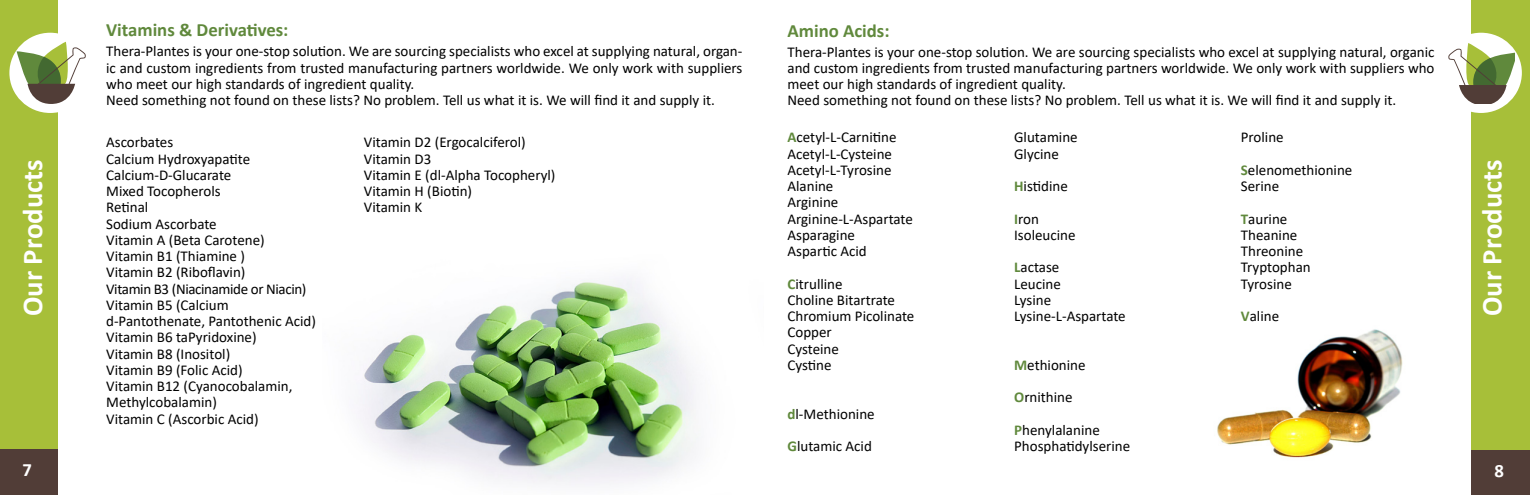
<style>
.page{position:relative;width:1530px;height:495px;background:#fff}
.page>*{position:absolute;margin:0;border:0;box-sizing:border-box;transform-origin:0 0}
.t1{font:700 28.75px "Calibri";color:#fff}
.t2{font:700 18.75px "Calibri";color:#60893c}
.t3{font:700 18.75px "Calibri";color:#fff}
.t4{font:15px/16.2px "Calibri";color:#000}
.s1{font-weight:700;color:#60893c}
</style>
<div class="page">
<img style="left:358px;top:278px;width:340px;height:207px">
<img style="left:1217px;top:329px;width:186px;height:129px">
<div style="left:1472px;top:0;width:58px;height:495px;background:#a7bf39"></div>
<div style="left:1440px;top:33px;width:82px;height:80px;background:#fff;border-radius:50%"></div>
<svg style="left:1448px;top:43px;width:67px;height:61px"></svg>
<div style="left:1472px;top:450px;width:58px;height:45px;background:#513d37"></div>
<div style="left:0;top:0;width:58px;height:495px;background:#a7bf39"></div>
<div style="left:0;top:450px;width:58px;height:45px;background:#513d37"></div>
<div style="left:9px;top:33px;width:82px;height:80px;background:#fff;border-radius:50%"></div>
<svg style="left:17px;top:42px;width:69px;height:62px"></svg>
<h1 class="t1" style="left:12px;top:316px;width:158px;rotate:-90deg">Our Products</h1>
<p class="t3" style="left:22px;top:457px;width:11px">7</p>
<p class="t2" style="left:106px;top:17px;width:184px">Vitamins &amp; Derivatives:</p>
<p class="t4" style="left:106px;top:43px;width:638px">Thera-Plantes is your one-stop solution. We are sourcing specialists who excel at supplying natural, organ&shy;ic and custom ingredients from trusted manufacturing partners worldwide. We only work with suppliers who meet our high standards of ingredient quality.<br>Need something not found on these lists? No problem. Tell us what it is. We will find it and supply it.</p>
<p class="t2" style="left:788px;top:17px;width:104px">Amino Acids:</p>
<p class="t4" style="left:788px;top:43px;width:649px">Thera-Plantes is your one-stop solution. We are sourcing specialists who excel at supplying natural, organic and custom ingredients from trusted manufacturing partners worldwide. We only work with suppliers who meet our high standards of ingredient quality.<br>Need something not found on these lists? No problem. Tell us what it is. We will find it and supply it.</p>
<p class="t4" style="left:106px;top:134px;width:211px">Ascorbates<br>Calcium Hydroxyapatite<br>Calcium-D-Glucarate<br>Mixed Tocopherols<br>Retinal<br>Sodium Ascorbate<br>Vitamin A (Beta Carotene)<br>Vitamin B1 (Thiamine )<br>Vitamin B2 (Riboflavin)<br>Vitamin B3 (Niacinamide or Niacin)<br>Vitamin B5 (Calcium d-Pantothenate, Pantothenic Acid)<br>Vitamin B6 taPyridoxine)<br>Vitamin B8 (Inositol)<br>Vitamin B9 (Folic Acid)<br>Vitamin B12 (Cyanocobalamin,<br>Methylcobalamin)<br>Vitamin C (Ascorbic Acid)</p>
<p class="t4" style="left:364px;top:134px;width:193px">Vitamin D2 (Ergocalciferol)<br>Vitamin D3<br>Vitamin E (dl-Alpha Tocopheryl)<br>Vitamin H (Biotin)<br>Vitamin K</p>
<p class="t4" style="left:788px;top:129px;width:127px"><span class="s1">A</span>cetyl-L-Carnitine<br>Acetyl-L-Cysteine<br>Acetyl-L-Tyrosine<br>Alanine<br>Arginine<br>Arginine-L-Aspartate<br>Asparagine<br>Aspartic Acid</p>
<p class="t4" style="left:788px;top:275px;width:128px"><span class="s1">C</span>itrulline<br>Choline Bitartrate<br>Chromium Picolinate<br>Copper<br>Cysteine<br>Cystine</p>
<p class="t4" style="left:788px;top:397px;width:89px;line-height:32.5px"><span class="s1">d</span>l-Methionine<br><span class="s1">G</span>lutamic Acid</p>
<p class="t4" style="left:1014px;top:129px;width:65px">Glutamine<br>Glycine</p>
<p class="t4" style="left:1014px;top:169px;width:55px;line-height:32.5px"><span class="s1">H</span>istidine<br><span class="s1">I</span>ron</p>
<p class="t4" style="left:1014px;top:218px;width:63px;line-height:32.5px">Isoleucine<br><span class="s1">L</span>actase</p>
<p class="t4" style="left:1014px;top:275px;width:113px">Leucine<br>Lysine<br>Lysine-L-Aspartate</p>
<p class="t4" style="left:1014px;top:348px;width:87px;line-height:32.5px"><span class="s1">M</span>ethionine<br><span class="s1">O</span>rnithine<br><span class="s1">P</span>henylalanine</p>
<p class="t4" style="left:1014px;top:438px;width:118px">Phosphatidylserine</p>
<p class="t4" style="left:1241px;top:121px;width:113px;line-height:32.5px">Proline<br><span class="s1">S</span>elenomethionine</p>
<p class="t4" style="left:1241px;top:169px;width:48px;line-height:32.5px">Serine<br><span class="s1">T</span>aurine</p>
<p class="t4" style="left:1241px;top:226px;width:71px">Theanine<br>Threonine<br>Tryptophan<br>Tyrosine</p>
<p class="t4" style="left:1241px;top:308px;width:40px"><span class="s1">V</span>aline</p>
<h1 class="t1" style="left:1472px;top:316px;width:158px;rotate:-90deg">Our Products</h1>
<p class="t3" style="left:1494px;top:458px;width:11px">8</p>
</div>
